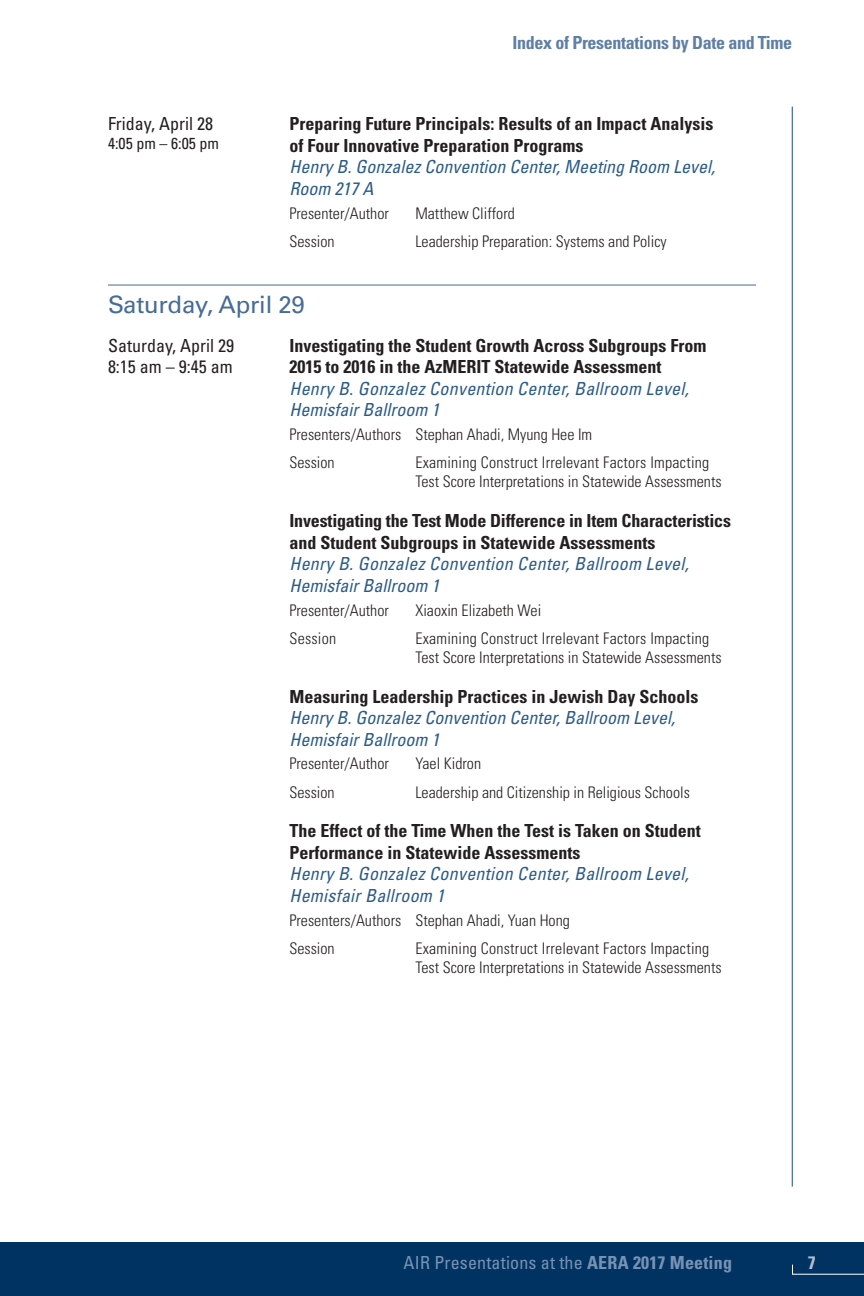
<style>
.page{position:relative;width:864px;height:1296px;background:#fff}
.page>*{position:absolute;margin:0;border:0;box-sizing:border-box;transform-origin:0 0}
.t1{font:24px "Univers LT Std";letter-spacing:-.01em;color:#476c95}
.t2{font:700 condensed 18px/21.6px "Univers LT Std";color:#231f20}
.t3{font:italic condensed 18px/21.6px "Univers LT Std";color:#2c5c87}
.t4{font:condensed 18px/21.6px "Univers LT Std";color:#231f20}
.t5{font:condensed 18px "Univers LT Std";letter-spacing:.01em;color:#7892b4}
.t6{font:700 condensed 18px "Univers LT Std";letter-spacing:-.02em;color:#5e7ea4}
.t7{font:700 condensed 18px "Univers LT Std";color:#b1bed4}
.t8{font:300 condensed 16px/19.2px "Univers LT Std";color:#231f20}
.t9{font:condensed 16px "Univers LT Std";color:#231f20}
.s1{font-weight:700}
</style>
<div class="page">
<div style="left:0;top:1242px;width:864px;height:54px;background:#003361"></div>
<svg style="left:792px;top:1264px;width:72px;height:11px"></svg>
<hr style="left:792px;top:107px;width:1px;height:1080px;background:#164d7a">
<hr style="left:108px;top:285px;width:648px;height:1px;background:#476c95">
<p class="t4" style="left:108px;top:113px;width:107px">Friday, April 28</p>
<p class="t9" style="left:108px;top:133px;width:113px">4:05 pm – 6:05 pm</p>
<p class="t6" style="left:513px;top:32px;width:281px">Index of Presentations by Date and Time</p>
<p class="t2" style="left:289px;top:113px;width:425px">Preparing Future Principals: Results of an Impact Analysis of Four Innovative Preparation Programs</p>
<p class="t3" style="left:289px;top:156px;width:427px">Henry B. Gonzalez Convention Center, Meeting Room Level,<br>Room 217 A</p>
<p class="t8" style="left:289px;top:203px;width:101px">Presenter/Author</p>
<p class="t8" style="left:415px;top:203px;width:101px">Matthew Clifford</p>
<p class="t8" style="left:289px;top:231px;width:47px">Session</p>
<p class="t8" style="left:415px;top:231px;width:253px">Leadership Preparation: Systems and Policy</p>
<h1 class="t1" style="left:108px;top:290px;width:198px">Saturday, April 29</h1>
<p class="t4" style="left:108px;top:334px;width:128px">Saturday, April 29<br>8:15 am – 9:45 am</p>
<p class="t2" style="left:289px;top:334px;width:418px">Investigating the Student Growth Across Subgroups From<br>2015 to 2016 in the AzMERIT Statewide Assessment</p>
<p class="t3" style="left:289px;top:377px;width:401px">Henry B. Gonzalez Convention Center, Ballroom Level,<br>Hemisfair Ballroom 1</p>
<p class="t8" style="left:289px;top:420px;width:304px;line-height:28.2px">Presenters/Authors Stephan Ahadi, Myung Hee Im<br>Session</p>
<p class="t8" style="left:415px;top:453px;width:308px">Examining Construct Irrelevant Factors Impacting<br>Test Score Interpretations in Statewide Assessments</p>
<p class="t2" style="left:289px;top:510px;width:443px">Investigating the Test Mode Difference in Item Characteristics and Student Subgroups in Statewide Assessments</p>
<p class="t3" style="left:289px;top:553px;width:401px">Henry B. Gonzalez Convention Center, Ballroom Level,<br>Hemisfair Ballroom 1</p>
<p class="t8" style="left:289px;top:600px;width:101px">Presenter/Author</p>
<p class="t8" style="left:415px;top:600px;width:127px">Xiaoxin Elizabeth Wei</p>
<p class="t8" style="left:289px;top:629px;width:48px">Session</p>
<p class="t8" style="left:415px;top:629px;width:308px">Examining Construct Irrelevant Factors Impacting<br>Test Score Interpretations in Statewide Assessments</p>
<p class="t2" style="left:289px;top:685px;width:410px">Measuring Leadership Practices in Jewish Day Schools</p>
<p class="t3" style="left:289px;top:707px;width:387px">Henry B. Gonzalez Convention Center, Ballroom Level,<br>Hemisfair Ballroom 1</p>
<p class="t8" style="left:289px;top:754px;width:101px">Presenter/Author</p>
<p class="t8" style="left:415px;top:754px;width:67px">Yael Kidron</p>
<p class="t8" style="left:289px;top:782px;width:47px">Session</p>
<p class="t8" style="left:415px;top:782px;width:276px">Leadership and Citizenship in Religious Schools</p>
<p class="t2" style="left:289px;top:820px;width:413px">The Effect of the Time When the Test is Taken on Student<br>Performance in Statewide Assessments</p>
<p class="t3" style="left:289px;top:863px;width:401px">Henry B. Gonzalez Convention Center, Ballroom Level,<br>Hemisfair Ballroom 1</p>
<p class="t8" style="left:289px;top:906px;width:282px;line-height:28.2px">Presenters/Authors Stephan Ahadi, Yuan Hong<br>Session</p>
<p class="t8" style="left:415px;top:939px;width:308px">Examining Construct Irrelevant Factors Impacting<br>Test Score Interpretations in Statewide Assessments</p>
<p class="t5" style="left:404px;top:1251px;width:330px">AIR Presentations at the <span class="s1">AERA 2017 Meeting</span></p>
<p class="t7" style="left:808px;top:1252px;width:9px">7</p>
</div>
